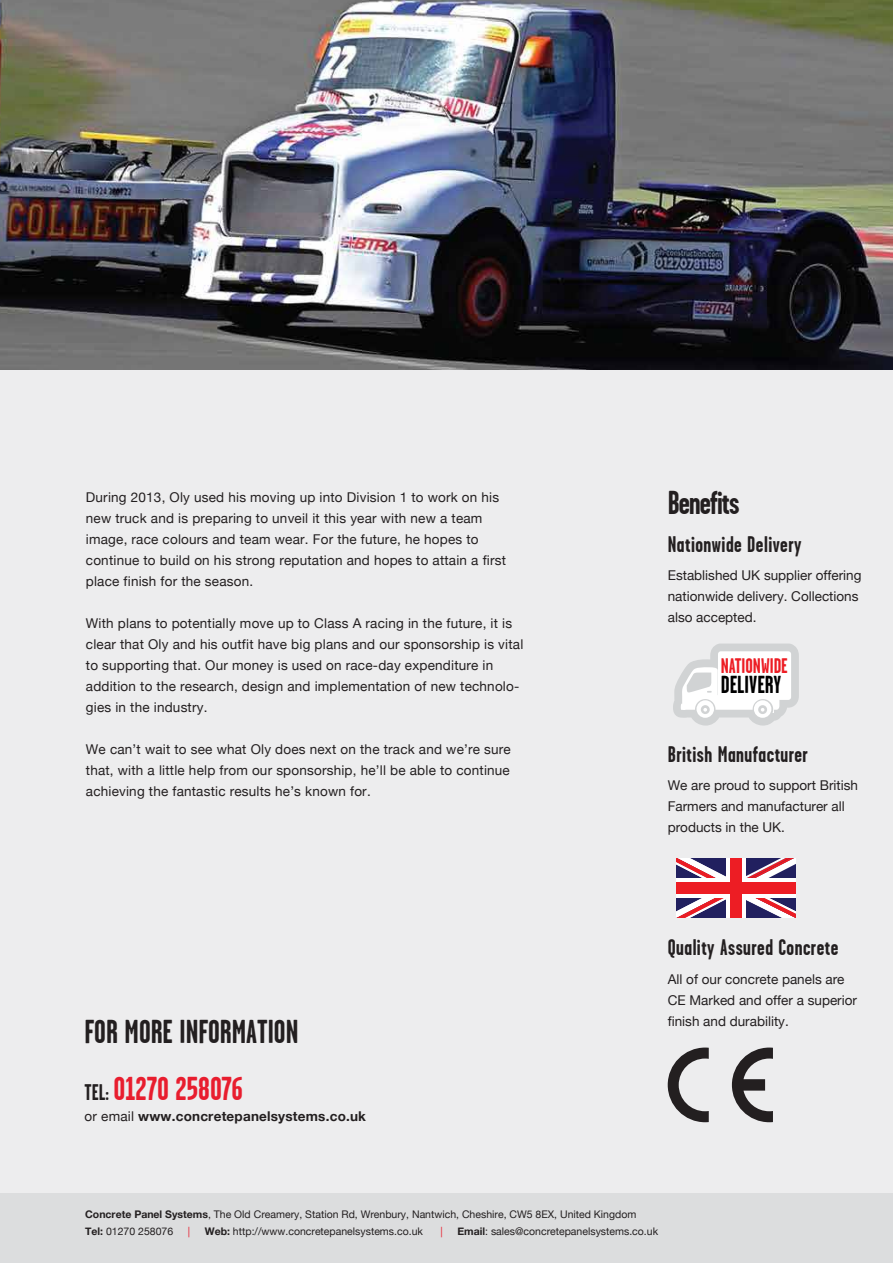
<style>
.page{position:relative;width:893px;height:1263px;background:#ededee}
.page>*{position:absolute;margin:0;border:0;box-sizing:border-box;transform-origin:0 0}
.t1{font:700 33px/57px "Garage Gothic";color:#231f20}
.t2{font:700 33px "Garage Gothic";letter-spacing:-.025em;color:#231f20}
.t3{font:700 24.45px "Garage Gothic";color:#000}
.t4{font:700 22.5px "Garage Gothic";letter-spacing:.02em;color:#231f20}
.t5{font:700 21px "Garage Gothic";color:#ed1d24}
.t6{font:13.5px/21px "Helvetica Neue";letter-spacing:.015em;color:#231f20}
.t7{font:700 13.5px "Helvetica Neue";letter-spacing:.015em;color:#231f20}
.t8{font:10.5px/16.5px "Helvetica Neue";color:#231f20}
.t9{font:10.5px "Helvetica Neue";color:#e81d2d}
.s1{font-size:22.5px}
.s2{color:#e81d2e}
.s3{font-weight:400}
.s4{font-weight:700}
</style>
<div class="page">
<div style="left:0;top:1193px;width:893px;height:70px;background:#dcddde"></div>
<svg style="left:673px;top:643px;width:126px;height:83px"></svg>
<svg style="left:676px;top:858px;width:50px;height:60px;background:#8c6a8a"></svg>
<svg style="left:746px;top:858px;width:50px;height:60px;background:#8b6a8b"></svg>
<div style="left:726px;top:858px;width:20px;height:60px;background:#fff"></div>
<div style="left:676px;top:878px;width:120px;height:19px;background:#fff"></div>
<div style="left:730px;top:858px;width:12px;height:60px;background:#ed1d24"></div>
<div style="left:676px;top:882px;width:120px;height:12px;background:#ed1d24"></div>
<svg style="left:668px;top:1047px;width:41px;height:75px"></svg>
<svg style="left:732px;top:1047px;width:41px;height:75px"></svg>
<img style="left:0;top:0;width:893px;height:370px">
<p class="t6" style="left:86px;top:487px;width:422px">During 2013, Oly used his moving up into Division 1 to work on his new truck and is preparing to unveil it this year with new a team image, race colours and team wear. For the future, he hopes to continue to build on his strong reputation and hopes to attain a first place finish for the season.</p>
<p class="t6" style="left:86px;top:613px;width:439px">With plans to potentially move up to Class A racing in the future, it is clear that Oly and his outfit have big plans and our sponsorship is vital to supporting that. Our money is used on race-day expenditure in addition to the research, design and implementation of new technolo&shy;gies in the industry.</p>
<p class="t6" style="left:86px;top:739px;width:426px;text-align:justify">We can’t wait to see what Oly does next on the track and we’re sure that, with a little help from our sponsorship, he’ll be able to continue achieving the fantastic results he’s known for.</p>
<h1 class="t2" style="left:668px;top:485px;width:73px">Benefits</h1>
<h3 class="t4" style="left:668px;top:532px;width:135px">Nationwide Delivery</h3>
<p class="t6" style="left:668px;top:566px;width:195px">Established UK supplier offering nationwide delivery. Collections also accepted.</p>
<h3 class="t5" style="left:721px;top:655px;width:69px">NATIONWIDE</h3>
<h2 class="t3" style="left:721px;top:671px;width:62px">DELIVERY</h2>
<h3 class="t4" style="left:668px;top:742px;width:142px">British Manufacturer</h3>
<p class="t6" style="left:668px;top:776px;width:192px">We are proud to support British<br>Farmers and manufacturer all products in the UK.</p>
<h1 class="t1" style="left:85px;top:1004px;width:215px">FOR MORE INFORMATION<br><span class="s1">TEL:</span> <span class="s2">01270 258076</span></h1>
<p class="t7" style="left:85px;top:1106px;width:283px"><span class="s3">or email</span> www.concretepanelsystems.co.uk</p>
<h3 class="t4" style="left:668px;top:935px;width:172px">Quality Assured Concrete</h3>
<p class="t6" style="left:668px;top:969px;width:191px">All of our concrete panels are<br>CE Marked and offer a superior finish and durability.</p>
<p class="t8" style="left:85px;top:1207px;width:553px"><span class="s4">Concrete Panel Systems</span>, The Old Creamery, Station Rd, Wrenbury, Nantwich, Cheshire, CW5 8EX, United Kingdom<br><span class="s4">Tel:</span> 01270 258076</p>
<p class="t9" style="left:188px;top:1223px;width:4px">|</p>
<p class="t8" style="left:205px;top:1223px;width:220px"><span class="s4">Web:</span> http://www.concretepanelsystems.co.uk</p>
<p class="t9" style="left:440px;top:1223px;width:4px">|</p>
<p class="t8" style="left:457px;top:1223px;width:202px"><span class="s4">Email</span>: sales@concretepanelsystems.co.uk</p>
</div>
